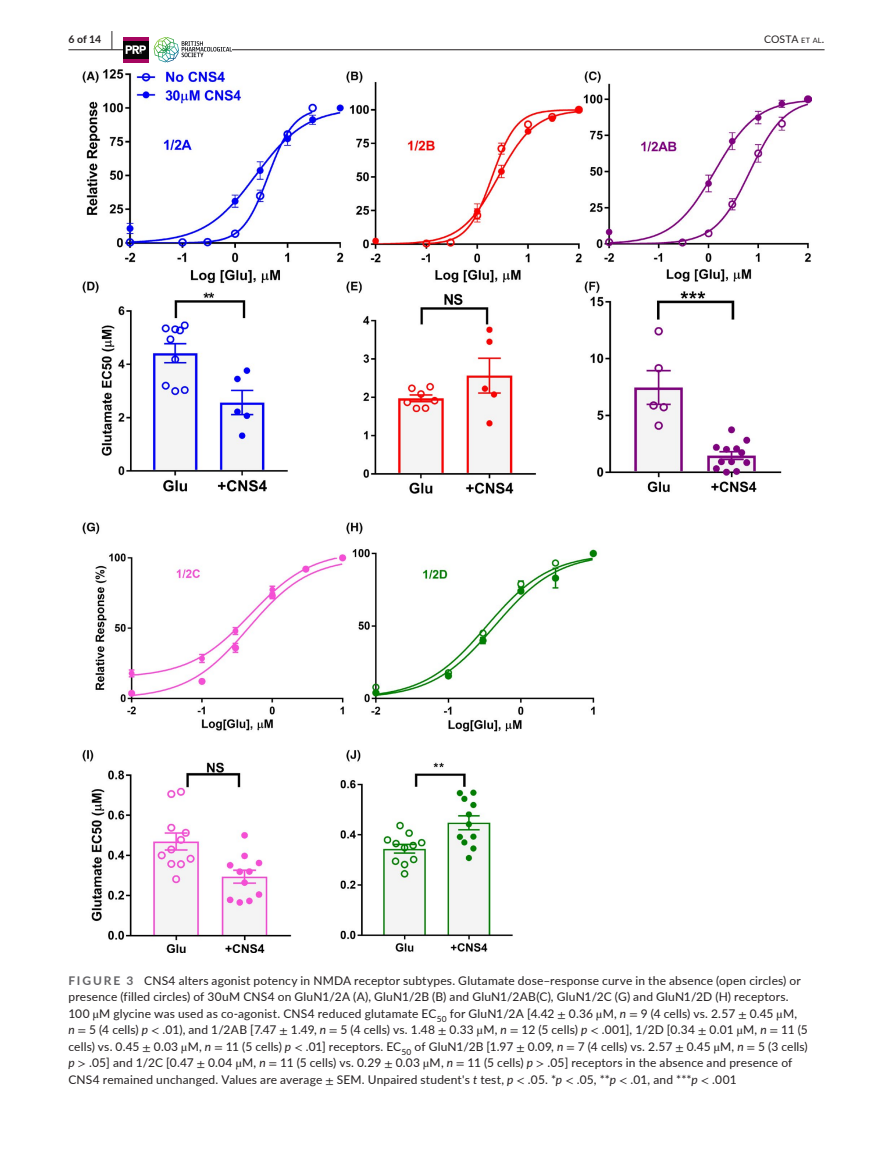
<style>
.page{position:relative;width:893px;height:1174px;background:#fff}
.page>*{position:absolute;margin:0;border:0;box-sizing:border-box;transform-origin:0 0}
.t1{font:12px/16.5px "Lato";letter-spacing:.015em;color:#231f20}
.t2{font:10.5px "Lato";letter-spacing:.005em;color:#231f20}
.t3{font:700 10.5px "Lato";color:#231f20}
.s1{font-size:19.5px}
.s2{font-size:7.35px}
.s3{font-weight:700;color:#636366}
.s4{font-family:"STIX"}
.s5{font-style:italic}
</style>
<div class="page">
<hr style="left:68px;top:49px;width:756px;height:1px;background:#231f20">
<svg style="left:148px;top:37px;width:6px;height:25px"></svg>
<div style="left:123px;top:37px;width:25px;height:25px;background:#070606"></div>
<hr style="left:123px;top:37px;width:25px;height:3px;background:#a60660">
<hr style="left:123px;top:59px;width:25px;height:3px;background:#a60660">
<svg style="left:126px;top:45px;width:20px;height:9px"></svg>
<svg style="left:154px;top:37px;width:78px;height:25px"></svg>
<img style="left:82px;top:69px;width:729px;height:883px">
<p class="t3" style="left:68px;top:31px;width:46px">6 of 14 <span class="s1">|</span></p>
<p class="t2" style="left:764px;top:31px;width:62px">COSTA <span class="s2">et al</span>.</p>
<p class="t1" style="left:68px;top:971px;width:741px"><span class="s3">FIGURE 3</span> CNS4 alters agonist potency in NMDA receptor subtypes. Glutamate dose–response curve in the absence (open circles) or presence (filled circles) of 30uM CNS4 on GluN1/2A (A), GluN1/2B (B) and GluN1/2AB(C), GluN1/2C (G) and GluN1/2D (H) receptors.<br>100 <span class="s4">µ</span>M glycine was used as co-agonist. CNS4 reduced glutamate EC<sub>50</sub> for GluN1/2A [4.42 <span class="s4">±</span> 0.36 <span class="s4">µ</span>M, <span class="s5">n</span> <span class="s4">=</span> 9 (4 cells) vs. 2.57 <span class="s4">±</span> 0.45 <span class="s4">µ</span>M,<br><span class="s5">n</span> <span class="s4">=</span> 5 (4 cells) <span class="s5">p</span> <span class="s4">&lt;</span> .01), and 1/2AB [7.47 <span class="s4">±</span> 1.49, <span class="s5">n</span> <span class="s4">=</span> 5 (4 cells) vs. 1.48 <span class="s4">±</span> 0.33 <span class="s4">µ</span>M, <span class="s5">n</span> <span class="s4">=</span> 12 (5 cells) <span class="s5">p</span> <span class="s4">&lt;</span> .001], 1/2D [0.34 <span class="s4">±</span> 0.01 <span class="s4">µ</span>M, <span class="s5">n</span> <span class="s4">=</span> 11 (5 cells) vs. 0.45 <span class="s4">±</span> 0.03 <span class="s4">µ</span>M, <span class="s5">n</span> <span class="s4">=</span> 11 (5 cells) <span class="s5">p</span> <span class="s4">&lt;</span> .01] receptors. EC<sub>50</sub> of GluN1/2B [1.97 <span class="s4">±</span> 0.09, <span class="s5">n</span> <span class="s4">=</span> 7 (4 cells) vs. 2.57 <span class="s4">±</span> 0.45 <span class="s4">µ</span>M, <span class="s5">n</span> <span class="s4">=</span> 5 (3 cells) <span class="s5">p</span> <span class="s4">&gt;</span> .05] and 1/2C [0.47 <span class="s4">±</span> 0.04 <span class="s4">µ</span>M, <span class="s5">n</span> <span class="s4">=</span> 11 (5 cells) vs. 0.29 <span class="s4">±</span> 0.03 <span class="s4">µ</span>M, <span class="s5">n</span> <span class="s4">=</span> 11 (5 cells) <span class="s5">p</span> <span class="s4">&gt;</span> .05] receptors in the absence and presence of CNS4 remained unchanged. Values are average <span class="s4">±</span> SEM. Unpaired student's <span class="s5">t</span> test, <span class="s5">p</span> <span class="s4">&lt;</span> .05. *<span class="s5">p</span> <span class="s4">&lt;</span> .05, **<span class="s5">p</span> <span class="s4">&lt;</span> .01, and ***<span class="s5">p</span> <span class="s4">&lt;</span> .001</p>
</div>
